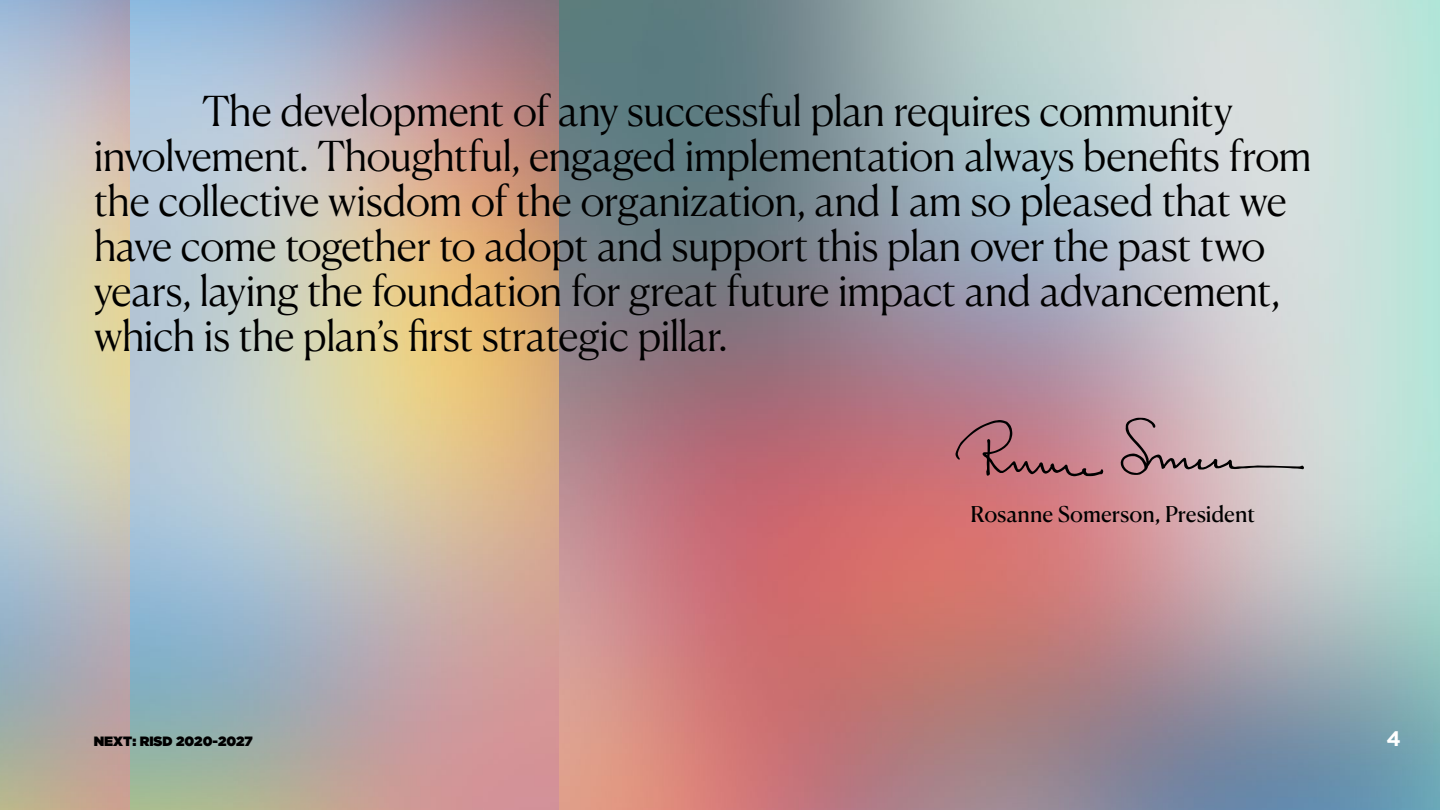
<style>
.page{position:relative;width:1440px;height:810px;background:#fff}
.page>*{position:absolute;margin:0;border:0;box-sizing:border-box;transform-origin:0 0}
.t1{font:300 41.25px/45px "Canela Deck";letter-spacing:-.02em;color:#000}
.t2{font:21.75px "Canela Deck";color:#000}
.t3{font:700 21px "Gotham";color:#fff}
.t4{font:900 13.5px "Gotham";color:#000}
</style>
<div class="page">
<img style="left:0;top:0;width:1440px;height:810px">
<img style="left:130px;top:0;width:428px;height:810px">
<svg style="left:1120px;top:418px;width:184px;height:57px;background:#c3acb0"></svg>
<svg style="left:955px;top:420px;width:149px;height:56px;background:#b4727d"></svg>
<p class="t1" style="left:94px;top:84px;width:1220px;text-indent:108px">The development of any successful plan requires community involvement. Thoughtful, engaged implementation always benefits from the collective wisdom of the organization, and I am so pleased that we have come together to adopt and support this plan over the past two years, laying the foundation for great future impact and advancement, which is the plan’s first strategic pillar.</p>
<p class="t2" style="left:971px;top:496px;width:286px">Rosanne Somerson, President</p>
<p class="t4" style="left:94px;top:732px;width:161px">NEXT: RISD 2020-2027</p>
<p class="t3" style="left:1387px;top:725px;width:16px">4</p>
</div>
